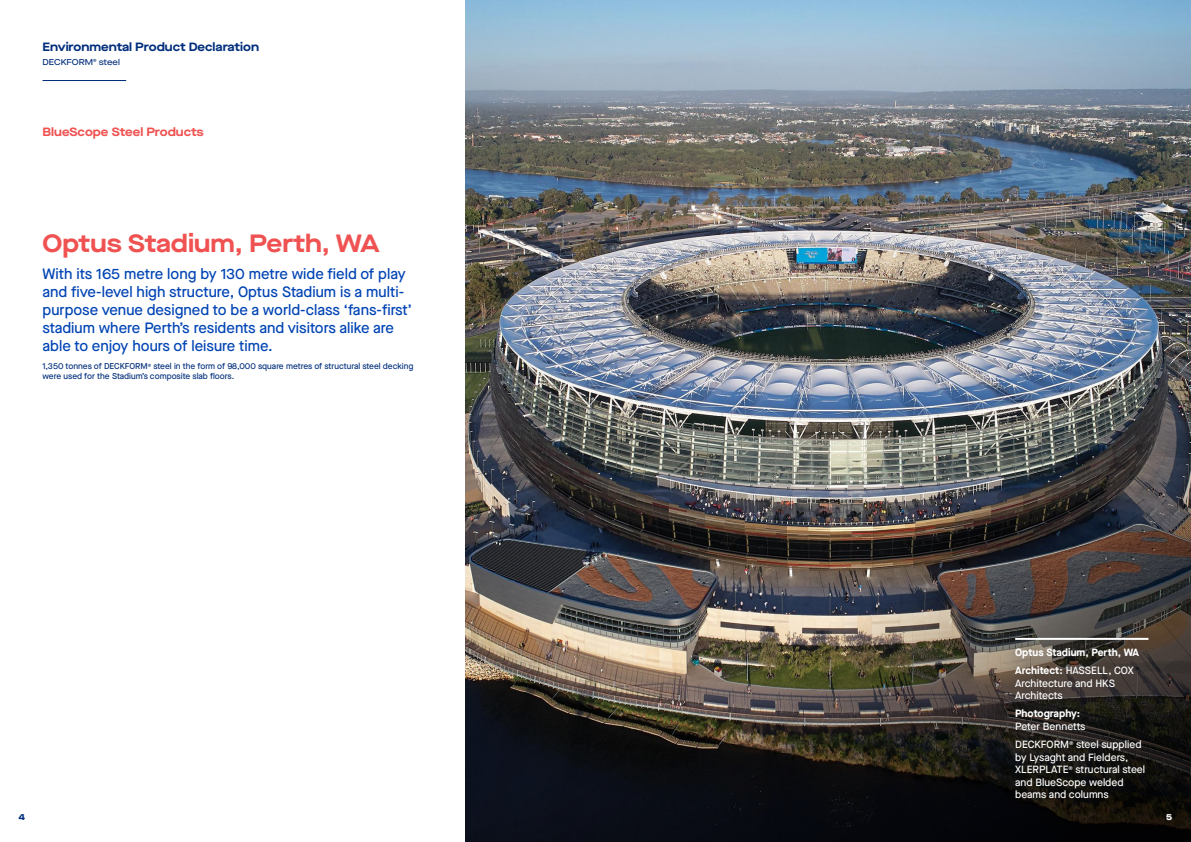
<style>
.page{position:relative;width:1191px;height:842px;background:#fff}
.page>*{position:absolute;margin:0;border:0;box-sizing:border-box;transform-origin:0 0}
.t1{font:700 expanded 25px "Maison Neue";color:#f05252}
.t2{font:500 15px/18px "Maison Neue";color:#0044b4}
.t3{font:700 expanded 12px "Maison Neue";color:#002e7c}
.t4{font:700 expanded 12px "Maison Neue";color:#f05252}
.t5{font:500 10.5px/12.5px "Maison Neue";color:#fff}
.t6{font:700 10.5px/18.2px "Maison Neue";color:#fff}
.t7{font:800 expanded 8.7px "Maison Neue";color:#002e7c}
.t8{font:800 expanded 8.7px "Maison Neue";color:#fff}
.t9{font:500 8.5px/10px "Maison Neue";color:#002e7c}
.t10{font:500 expanded 8.5px "Maison Neue";color:#002e7c}
.s1{font-weight:500}
</style>
<div class="page">
<img style="left:465px;top:0;width:726px;height:281px">
<img style="left:465px;top:281px;width:726px;height:561px">
<hr style="left:43px;top:80px;width:83px;height:1px;background:#002e7c">
<div style="left:1000px;top:633px;width:159px;height:181px;background:#241f1f;opacity:.75"></div>
<hr style="left:1015px;top:638px;width:133px;height:2px;background:#fff">
<p class="t3" style="left:43px;top:39px;width:218px">Environmental Product Declaration</p>
<p class="t10" style="left:43px;top:56px;width:79px">DECKFORM<sup>®</sup> steel</p>
<p class="t4" style="left:43px;top:124px;width:163px">BlueScope Steel Products</p>
<h1 class="t1" style="left:43px;top:226px;width:338px">Optus Stadium, Perth, WA</h1>
<p class="t2" style="left:43px;top:264px;width:371px">With its 165 metre long by 130 metre wide field of play and five-level high structure, Optus Stadium is a multi&shy;purpose venue designed to be a world-class ‘fans-first’ stadium where Perth’s residents and visitors alike are able to enjoy hours of leisure time.</p>
<p class="t9" style="left:43px;top:361px;width:372px">1,350 tonnes of DECKFORM<sup>®</sup> steel in the form of 98,000 square metres of structural steel decking were used for the Stadium’s composite slab floors.</p>
<p class="t6" style="left:1015px;top:643px;width:125px">Optus Stadium, Perth, WA<br>Architect: <span class="s1">HASSELL, COX</span></p>
<p class="t5" style="left:1015px;top:677px;width:101px">Architecture and HKS<br>Architects</p>
<p class="t6" style="left:1015px;top:704px;width:67px">Photography:</p>
<p class="t5" style="left:1015px;top:717px;width:128px;line-height:18.2px">Peter Bennetts<br>DECKFORM<sup>®</sup> steel supplied</p>
<p class="t5" style="left:1015px;top:750px;width:132px">by Lysaght and Fielders,<br>XLERPLATE<sup>®</sup> structural steel and BlueScope welded beams and columns</p>
<p class="t7" style="left:19px;top:811px;width:8px">4</p>
<p class="t8" style="left:1166px;top:811px;width:8px">5</p>
</div>
